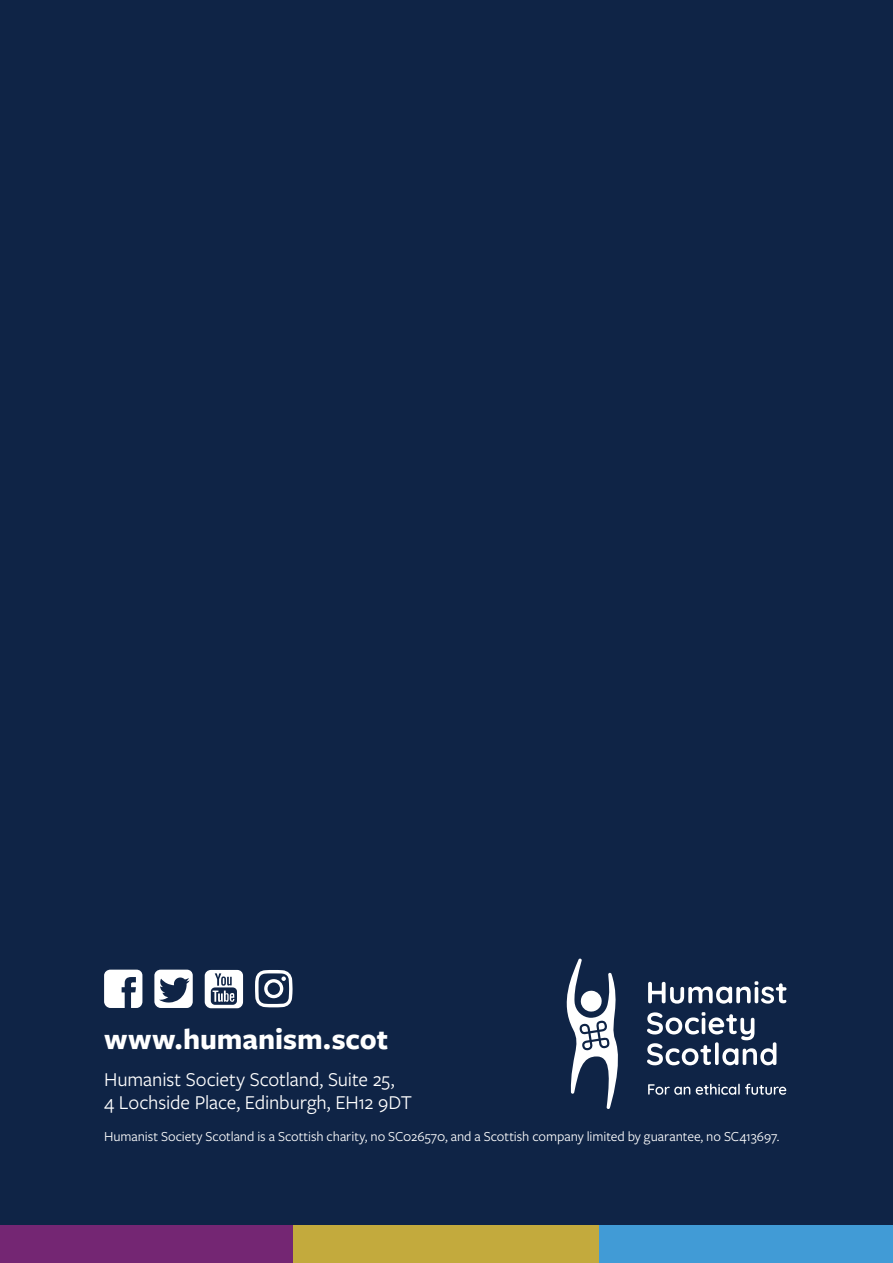
<style>
.page{position:relative;width:893px;height:1263px;background:#0f2446}
.page>*{position:absolute;margin:0;border:0;box-sizing:border-box;transform-origin:0 0}
.t1{font:700 30.3px "Freight Sans Pro";color:#fff}
.t2{font:20.4px/23.4px "Freight Sans Pro";letter-spacing:-.005em;color:#fff}
.t3{font:14.25px "Freight Sans Pro";letter-spacing:-.005em;color:#fff}
</style>
<div class="page">
<svg style="left:566px;top:958px;width:52px;height:151px"></svg>
<svg style="left:648px;top:981px;width:138px;height:23px"></svg>
<svg style="left:647px;top:1012px;width:129px;height:53px"></svg>
<svg style="left:648px;top:1084px;width:138px;height:11px"></svg>
<div style="left:0;top:1226px;width:293px;height:37px;background:#742673"></div>
<div style="left:293px;top:1226px;width:307px;height:37px;background:#c3aa3d"></div>
<div style="left:600px;top:1226px;width:293px;height:37px;background:#419bd6"></div>
<div style="left:205px;top:970px;width:38px;height:38px;background:#fff;border-radius:6px"></div>
<svg style="left:211px;top:973px;width:26px;height:32px"></svg>
<svg style="left:104px;top:970px;width:38px;height:38px"></svg>
<svg style="left:154px;top:970px;width:39px;height:38px"></svg>
<svg style="left:255px;top:970px;width:38px;height:37px"></svg>
<h1 class="t1" style="left:104px;top:1018px;width:286px">www.humanism.scot</h1>
<h2 class="t2" style="left:104px;top:1066px;width:309px">Humanist Society Scotland, Suite 25,<br>4 Lochside Place, Edinburgh, EH12 9DT</h2>
<p class="t3" style="left:104px;top:1126px;width:677px">Humanist Society Scotland is a Scottish charity, no SC026570, and a Scottish company limited by guarantee, no SC413697.</p>
</div>
